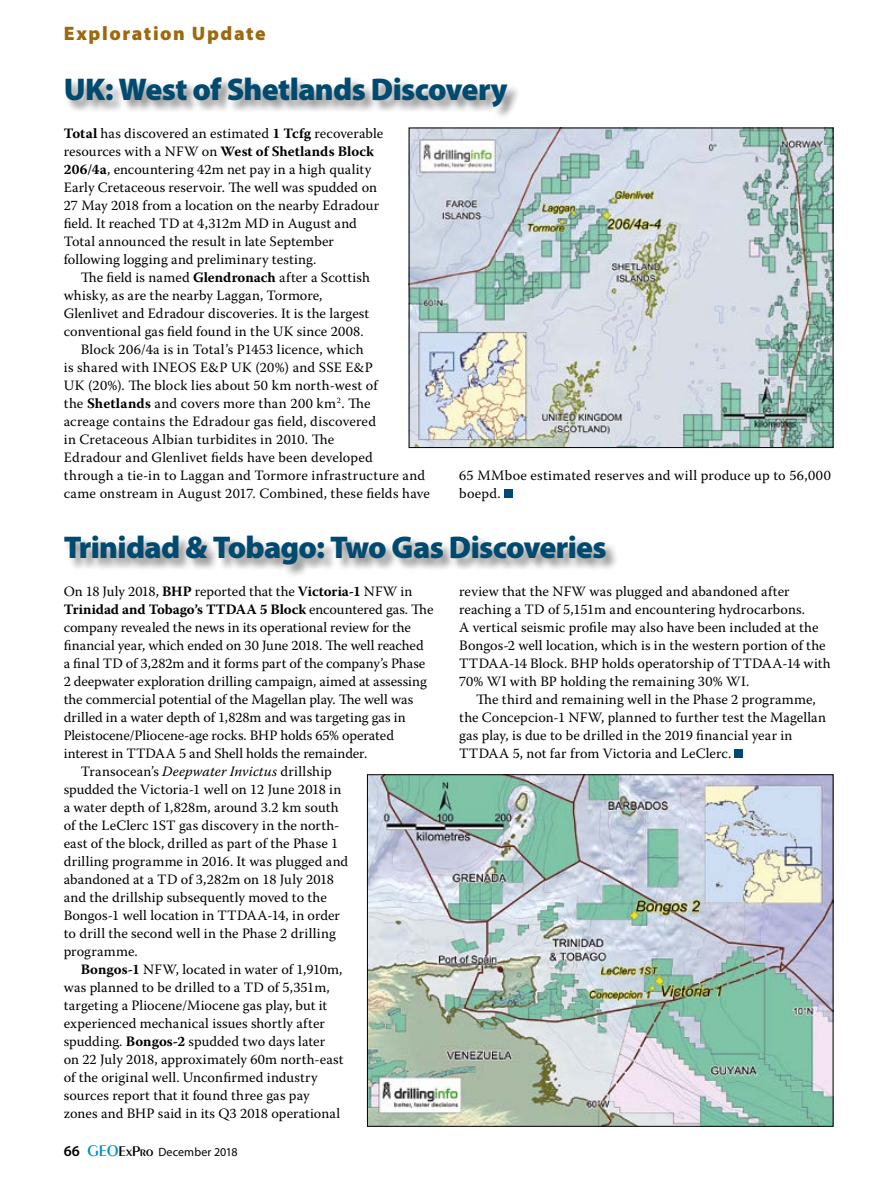
<style>
.page{position:relative;width:893px;height:1191px;background:#fff}
.page>*{position:absolute;margin:0;border:0;box-sizing:border-box;transform-origin:0 0}
.Expl_Update_21pt_Blu{font:900 31.5px "Myriad Pro";letter-spacing:-.025em;color:#004a6f}
.Category_Header{font:900 19.5px "Myriad Pro";letter-spacing:.08em;color:#9c690f}
.Text_-_No_Grid{font:14.25px/18px "Warnock Pro";letter-spacing:.01em;color:#000}
.Text_-_no_indent__no{font:14.25px/18px "Warnock Pro";color:#000}
.t1{font:12px "Myriad Pro";letter-spacing:.01em;color:#000}
.s1{font-weight:700}
.s2{font-style:italic}
.s3{font-weight:600;font-size:15px}
.s4{font-family:"Peignot";font-weight:600;font-size:16.5px;color:#0090cd}
.s5{font-family:"Peignot";font-weight:600;font-size:15px}
</style>
<div class="page">
<img style="left:369px;top:776px;width:462px;height:348px">
<div style="left:64px;top:76px;width:456px;height:43px;background:#000;opacity:.45"></div>
<div style="left:504px;top:490px;width:9px;height:8px;background:#004a6f"></div>
<div style="left:735px;top:749px;width:8px;height:9px;background:#004a6f"></div>
<img style="left:411px;top:130px;width:420px;height:316px">
<div style="left:63px;top:534px;width:556px;height:43px;background:#000;opacity:.45"></div>
<p class="Category_Header" style="left:64px;top:22px;width:203px">Exploration Update</p>
<p class="Expl_Update_21pt_Blu" style="left:64px;top:72px;width:445px">UK: West of Shetlands Discovery</p>
<p class="Text_-_no_indent__no" style="left:64px;top:124px;width:321px"><span class="s1">Total</span> has discovered an estimated <span class="s1">1 Tcfg</span> recoverable resources with a NFW on <span class="s1">West of Shetlands Block 206/4a</span>, encountering 42m net pay in a high quality Early Cretaceous reservoir. The well was spudded on 27 May 2018 from a location on the nearby Edradour field. It reached TD at 4,312m MD in August and Total announced the result in late September following logging and preliminary testing.</p>
<p class="Text_-_No_Grid" style="left:64px;top:268px;width:308px;text-indent:17px">The field is named <span class="s1">Glendronach</span> after a Scottish whisky, as are the nearby Laggan, Tormore, Glenlivet and Edradour discoveries. It is the largest conventional gas field found in the UK since 2008.</p>
<p class="Text_-_No_Grid" style="left:64px;top:340px;width:368px;text-indent:17px">Block 206/4a is in Total’s P1453 licence, which<br>is shared with INEOS E&amp;P UK (20%) and SSE E&amp;P<br>UK (20%). The block lies about 50 km north-west of<br>the <span class="s1">Shetlands</span> and covers more than 200 km<sup>2</sup>. The<br>acreage contains the Edradour gas field, discovered<br>in Cretaceous Albian turbidites in 2010. The<br>Edradour and Glenlivet fields have been developed<br>through a tie-in to Laggan and Tormore infrastructure and came onstream in August 2017. Combined, these fields have</p>
<p class="Text_-_No_Grid" style="left:459px;top:466px;width:373px">65 MMboe estimated reserves and will produce up to 56,000 boepd.</p>
<p class="Expl_Update_21pt_Blu" style="left:64px;top:529px;width:545px">Trinidad &amp; Tobago: Two Gas Discoveries</p>
<p class="Text_-_no_indent__no" style="left:64px;top:582px;width:371px">On 18 July 2018, <span class="s1">BHP</span> reported that the <span class="s1">Victoria-1</span> NFW in <span class="s1">Trinidad and Tobago’s TTDAA 5 Block</span> encountered gas. The company revealed the news in its operational review for the financial year, which ended on 30 June 2018. The well reached a final TD of 3,282m and it forms part of the company’s Phase 2 deepwater exploration drilling campaign, aimed at assessing the commercial potential of the Magellan play. The well was drilled in a water depth of 1,828m and was targeting gas in Pleistocene/Pliocene-age rocks. BHP holds 65% operated interest in TTDAA 5 and Shell holds the remainder.</p>
<p class="Text_-_No_Grid" style="left:64px;top:762px;width:286px;text-indent:17px">Transocean’s <span class="s2">Deepwater Invictus</span> drillship spudded the Victoria-1 well on 12 June 2018 in a water depth of 1,828m, around 3.2 km south of the LeClerc 1ST gas discovery in the north&shy;east of the block, drilled as part of the Phase 1 drilling programme in 2016. It was plugged and abandoned at a TD of 3,282m on 18 July 2018 and the drillship subsequently moved to the Bongos-1 well location in TTDAA-14, in order to drill the second well in the Phase 2 drilling programme.</p>
<p class="Text_-_No_Grid" style="left:64px;top:960px;width:281px;text-indent:17px"><span class="s1">Bongos-1</span> NFW, located in water of 1,910m, was planned to be drilled to a TD of 5,351m, targeting a Pliocene/Miocene gas play, but it experienced mechanical issues shortly after spudding. <span class="s1">Bongos-2</span> spudded two days later on 22 July 2018, approximately 60m north-east of the original well. Unconfirmed industry sources report that it found three gas pay zones and BHP said in its Q3 2018 operational</p>
<p class="Text_-_No_Grid" style="left:459px;top:582px;width:373px">review that the NFW was plugged and abandoned after reaching a TD of 5,151m and encountering hydrocarbons.<br>A vertical seismic profile may also have been included at the Bongos-2 well location, which is in the western portion of the TTDAA-14 Block. BHP holds operatorship of TTDAA-14 with 70% WI with BP holding the remaining 30% WI.</p>
<p class="Text_-_No_Grid" style="left:459px;top:690px;width:368px;text-indent:17px">The third and remaining well in the Phase 2 programme, the Concepcion-1 NFW, planned to further test the Magellan gas play, is due to be drilled in the 2019 financial year in TTDAA 5, not far from Victoria and LeClerc.</p>
<p class="t1" style="left:64px;top:1144px;width:175px"><span class="s3">66</span> <span class="s4">GEO</span><span class="s5">ExPro</span> December 2018</p>
</div>
